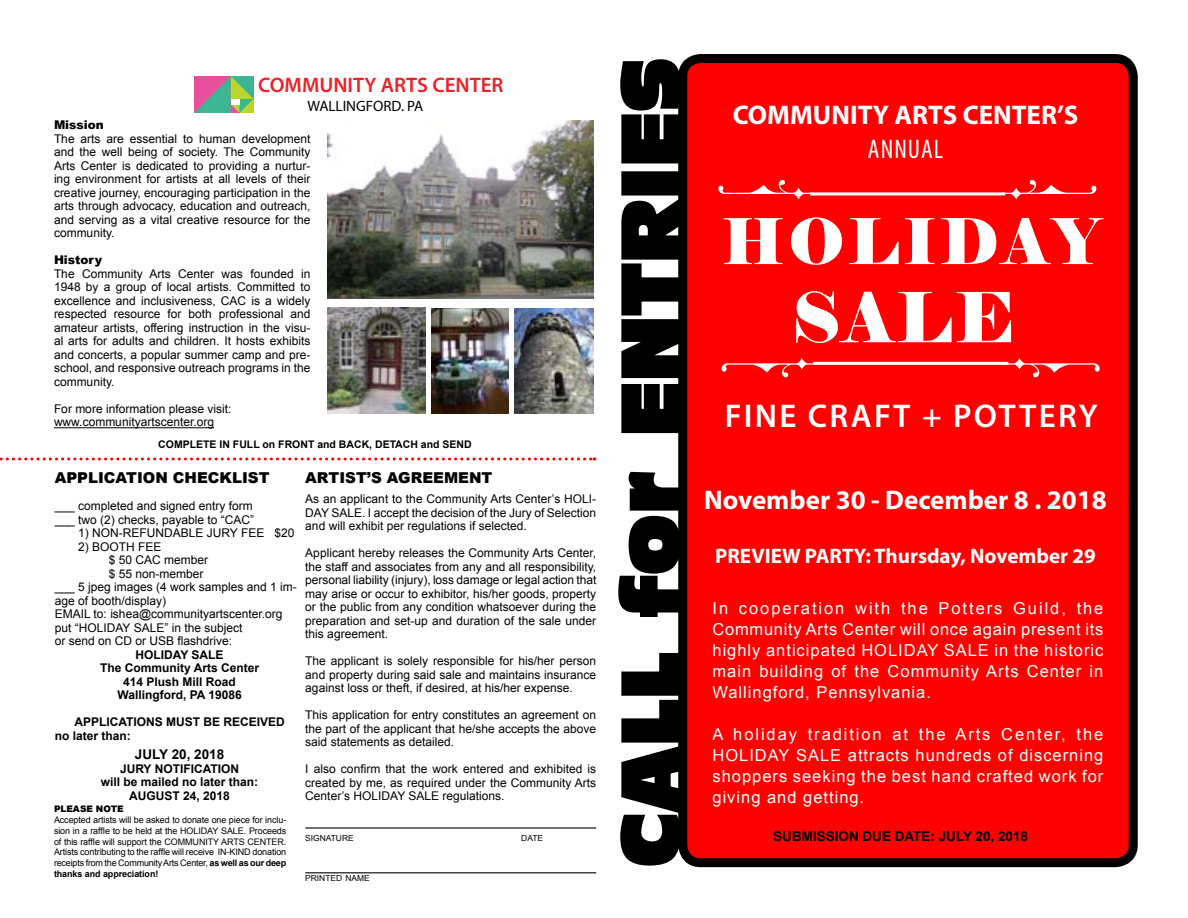
<style>
.page{position:relative;width:1188px;height:918px;background:#fff}
.page>*{position:absolute;margin:0;border:0;box-sizing:border-box;transform-origin:0 0}
.t1{font:73.5px "Antique Olive Compact";letter-spacing:.01em;color:#000}
.t2{font:69px "Elephant";color:#fff}
.t3{font:63px "Elephant";letter-spacing:.05em;color:#fff}
.t4{font:600 33px "Myriad Pro";letter-spacing:.07em;color:#fff}
.t5{font:700 27px "Myriad Pro";color:#fff}
.t6{font:condensed 27px "Myriad Pro";letter-spacing:.04em;color:#fff}
.t7{font:700 21px "Myriad Pro";color:#fff}
.t8{font:600 21px "Myriad Pro";color:#ed2127}
.t9{font:16.5px/21px "Arial";letter-spacing:.06em;color:#fff;text-align:justify}
.t10{font:900 15px "Arial";color:#000}
.t11{font:15px "Myriad Pro";color:#000}
.t12{font:700 13.5px "Arial";color:#000}
.t13{font:12px/13.5px "Arial";color:#000;text-align:justify}
.t14{font:700 12px/13.5px "Arial";color:#000;text-align:center}
.t15{font:900 12px "Arial";color:#000}
.t16{font:700 10.5px "Arial";color:#000}
.t17{font:9px/10.8px "Arial";letter-spacing:-.02em;color:#000;text-align:justify}
.t18{font:900 9px "Arial";color:#000}
.t19{font:8.4px "Arial";color:#000}
.s1{font-weight:700}
</style>
<div class="page">
<div style="left:683px;top:59px;width:450px;height:804px;background:#f00;border-radius:18px"></div>
<div style="left:678px;top:54px;width:460px;height:813px;border:9px solid #000;border-radius:18px"></div>
<svg style="left:620px;top:651px;width:62px;height:215px"></svg>
<svg style="left:618px;top:470px;width:64px;height:149px"></svg>
<svg style="left:620px;top:59px;width:62px;height:376px"></svg>
<svg style="left:0;top:458px;width:595px;height:2px"></svg>
<hr style="left:305px;top:827px;width:291px;height:2px;background:#000">
<hr style="left:305px;top:872px;width:291px;height:1px;background:#000">
<hr style="left:54px;top:427px;width:160px;height:1px;background:#000">
<svg style="left:194px;top:76px;width:59px;height:37px;background:#8e9885"></svg>
<div style="left:231px;top:99px;width:8px;height:5px;background:#fff"></div>
<img style="left:327px;top:121px;width:267px;height:178px">
<img style="left:328px;top:308px;width:98px;height:106px">
<img style="left:432px;top:308px;width:77px;height:106px">
<img style="left:515px;top:308px;width:79px;height:106px">
<svg style="left:1002px;top:180px;width:95px;height:20px"></svg>
<svg style="left:718px;top:180px;width:95px;height:20px"></svg>
<hr style="left:810px;top:192px;width:195px;height:3px;background:#fff">
<svg style="left:1005px;top:358px;width:95px;height:20px"></svg>
<svg style="left:721px;top:358px;width:95px;height:20px"></svg>
<hr style="left:813px;top:362px;width:195px;height:3px;background:#fff">
<h3 class="t8" style="left:258px;top:72px;width:247px">COMMUNITY ARTS CENTER</h3>
<p class="t11" style="left:308px;top:97px;width:117px">WALLINGFORD. PA</p>
<p class="t15" style="left:54px;top:116px;width:51px">Mission</p>
<p class="t13" style="left:54px;top:132px;width:258px">The arts are essential to human development and the well being of society. The Community Arts Center is dedicated to providing a nurtur&shy;ing environment for artists at all levels of their creative journey, encouraging participation in the arts through advocacy, education and outreach, and serving as a vital creative resource for the community.</p>
<p class="t15" style="left:54px;top:251px;width:50px">History</p>
<p class="t13" style="left:54px;top:267px;width:258px">The Community Arts Center was founded in 1948 by a group of local artists. Committed to excellence and inclusiveness, CAC is a widely respected resource for both professional and amateur artists, offering instruction in the visu&shy;al arts for adults and children. It hosts exhibits and concerts, a popular summer camp and pre&shy;school, and responsive outreach programs in the community.</p>
<p class="t13" style="left:54px;top:402px;width:179px">For more information please visit: www.communityartscenter.org</p>
<p class="t16" style="left:158px;top:437px;width:315px">COMPLETE IN FULL on FRONT and BACK, DETACH and SEND</p>
<p class="t10" style="left:55px;top:467px;width:216px">APPLICATION CHECKLIST</p>
<p class="t13" style="left:55px;top:499px;width:201px">___ completed and signed entry form ___ two (2) checks, payable to “CAC”</p>
<p class="t13" style="left:78px;top:526px;width:24px">1) non</p>
<p class="t13" style="left:119px;top:526px;width:38px">-refunda</p>
<p class="t13" style="left:181px;top:526px;width:42px">ble jury</p>
<p class="t13" style="left:241px;top:526px;width:16px">fee</p>
<p class="t13" style="left:274px;top:526px;width:22px">$20</p>
<p class="t13" style="left:78px;top:540px;width:76px">2) BOOTH fee</p>
<p class="t13" style="left:109px;top:553px;width:101px">$ 50 CAC member</p>
<p class="t13" style="left:109px;top:567px;width:96px">$ 55 non-member</p>
<p class="t13" style="left:55px;top:580px;width:244px">___ 5 jpeg images (4 work samples and 1 im-</p>
<p class="t13" style="left:55px;top:594px;width:113px">age of booth/display)</p>
<p class="t13" style="left:55px;top:607px;width:229px">EMAIL to: ishea@communityartscenter.org</p>
<p class="t13" style="left:55px;top:621px;width:189px">put “HOLIDAY SALE” in the subject</p>
<p class="t13" style="left:55px;top:634px;width:179px">or send on CD or USB flashdrive:</p>
<p class="t14" style="left:100px;top:648px;width:160px">HOLIDAY SALE<br>The Community Arts Center<br>414 Plush Mill Road<br>Wallingford, PA 19086</p>
<p class="t14" style="left:74px;top:716px;width:158px">APPLICATIONS MUST BE recei</p>
<p class="t14" style="left:260px;top:716px;width:17px">ved</p>
<p class="t14" style="left:55px;top:729px;width:78px">no later than:</p>
<p class="t12" style="left:135px;top:746px;width:91px">JULY 20, 2018</p>
<p class="t14" style="left:101px;top:762px;width:159px">JURY NOTIFICATION<br>will be mailed no later than:<br>AUGUST 24, 2018</p>
<p class="t18" style="left:54px;top:802px;width:71px">PLEASE NOTE</p>
<p class="t17" style="left:54px;top:815px;width:234px">Accepted artists will be asked to donate one piece for inclu&shy;sion in a raffle to be held at the HOLIDAY SALE. Proceeds of this raffle will support the COMMUNITY ARTS CENTER.<br>Artists contributing to the raffle will receive IN-KIND donation receipts from the Community Arts Center, <span class="s1">as well as our deep thanks and appreciation!</span></p>
<p class="t10" style="left:305px;top:467px;width:189px">ARTIST’S AGREEMENT</p>
<p class="t13" style="left:305px;top:492px;width:292px">As an applicant to the Community Arts Center’s HOLI-DAY SALE. I accept the decision of the Jury of Selection and will exhibit per regulations if selected.</p>
<p class="t13" style="left:305px;top:546px;width:293px">Applicant hereby releases the Community Arts Center, the staff and associates from any and all responsibility, personal liability (injury), loss damage or legal action that may arise or occur to exhibitor, his/her goods, property or the public from any condition whatsoever during the preparation and set-up and duration of the sale under this agreement.</p>
<p class="t13" style="left:305px;top:654px;width:292px">The applicant is solely responsible for his/her person and property during said sale and maintains insurance against loss or theft, if desired, at his/her expense.</p>
<p class="t13" style="left:305px;top:708px;width:292px">This application for entry constitutes an agreement on the part of the applicant that he/she accepts the above said statements as detailed.</p>
<p class="t13" style="left:305px;top:762px;width:292px">I also confirm that the work entered and exhibited is created by me, as required under the Community Arts Center’s HOLIDAY SALE regulations.</p>
<p class="t19" style="left:305px;top:832px;width:50px">SIGNATURE</p>
<p class="t19" style="left:521px;top:832px;width:23px">DATE</p>
<p class="t19" style="left:305px;top:873px;width:66px">PRINTED NAME</p>
<h1 class="t1" style="left:600px;top:436px;width:379px;rotate:-90deg">ENTRIES</h1>
<h1 class="t1" style="left:600px;top:867px;width:397px;rotate:-90deg">CALL for</h1>
<h3 class="t5" style="left:733px;top:98px;width:347px">COMMUNITY ARTS CENTER’S</h3>
<h3 class="t6" style="left:868px;top:133px;width:77px">ANNUAL</h3>
<h3 class="t3" style="left:722px;top:202px;width:379px">HOLIDAY</h3>
<h2 class="t2" style="left:792px;top:274px;width:225px">SALE</h2>
<h3 class="t4" style="left:725px;top:394px;width:375px">FINE CRAFT + POTTERY</h3>
<h3 class="t5" style="left:704px;top:482px;width:404px">November 30 - December 8 . 2018</h3>
<h3 class="t7" style="left:715px;top:542px;width:382px">PREVIEW PARTY: Thursday, November 29</h3>
<h3 class="t9" style="left:713px;top:598px;width:392px">In cooperation with the Potters Guild, the Community Arts Center will once again present its highly anticipated HOLIDAY SALE in the historic main building of the Community Arts Center in Wallingford, Pennsylvania.</h3>
<h3 class="t9" style="left:713px;top:724px;width:392px">A holiday tradition at the Arts Center, the HOLIDAY SALE attracts hundreds of discerning shoppers seeking the best hand crafted work for giving and getting.</h3>
<p class="t12" style="left:773px;top:827px;width:256px">SUBMISSION DUE DATE: JULY 20, 2018</p>
</div>
